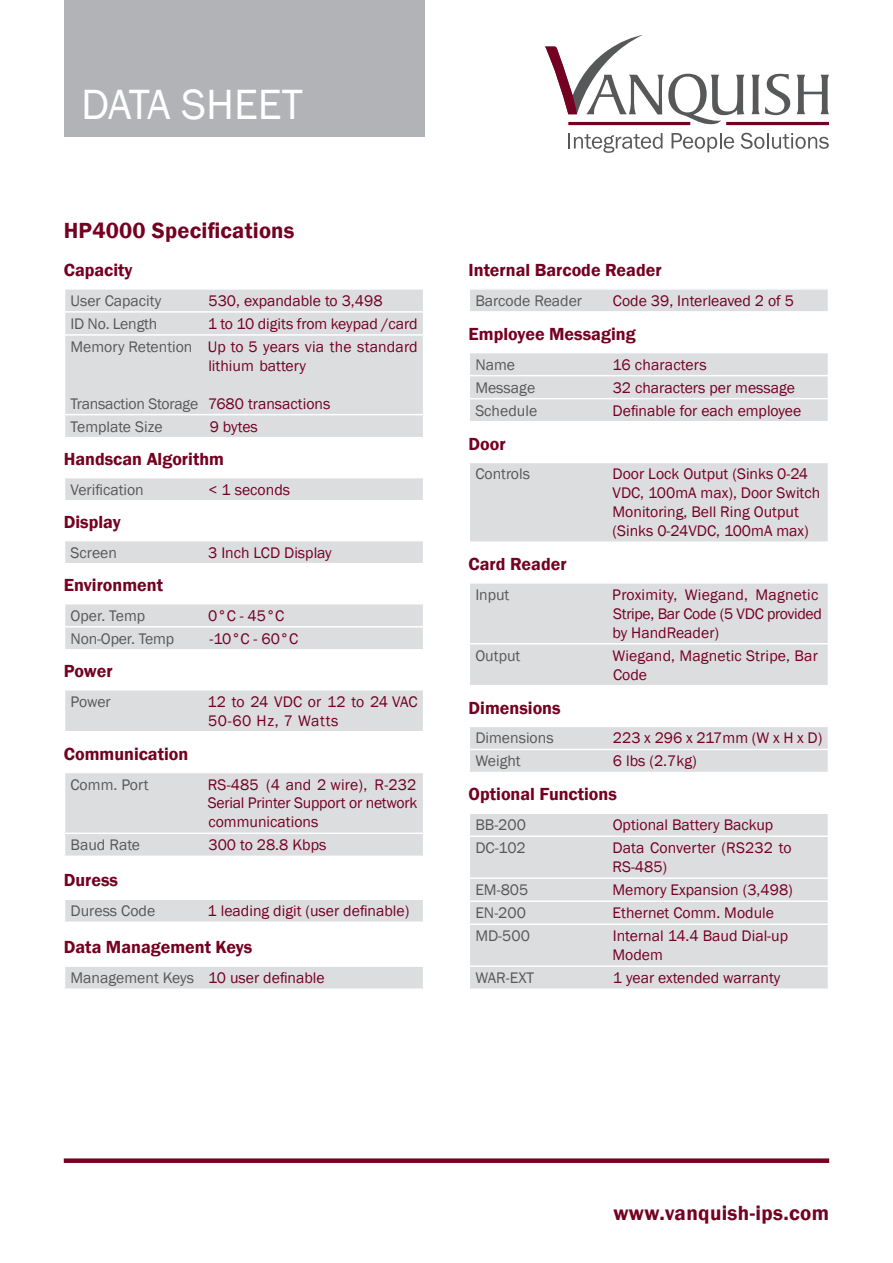
<style>
.page{position:relative;width:893px;height:1263px;background:#fff}
.page>*{position:absolute;margin:0;border:0;box-sizing:border-box;transform-origin:0 0}
.t1{font:43.5px "Franklin Gothic";color:#fff}
.t2{font:600 22.5px "Franklin Gothic";letter-spacing:.01em;color:#740022}
.t3{font:600 21px "Franklin Gothic";letter-spacing:.015em;color:#740022}
.t4{font:600 18px "Franklin Gothic";color:#740022}
.t5{font:15.75px/18.9px "Franklin Gothic";color:#740022}
.t6{font:15.75px/23.1px "Franklin Gothic";color:#57585a}
.s1{color:#57585a}
.s2{color:#740022}
</style>
<div class="page">
<svg style="left:751px;top:74px;width:39px;height:41px"></svg>
<svg style="left:797px;top:75px;width:32px;height:39px"></svg>
<hr style="left:568px;top:122px;width:122px;height:3px;background:#740022">
<hr style="left:726px;top:122px;width:103px;height:3px;background:#740022">
<svg style="left:545px;top:35px;width:199px;height:89px"></svg>
<svg style="left:568px;top:133px;width:94px;height:20px"></svg>
<svg style="left:672px;top:133px;width:62px;height:19px"></svg>
<svg style="left:741px;top:133px;width:88px;height:16px"></svg>
<div style="left:64px;top:0;width:360px;height:136px;background:#b2b3b7"></div>
<div style="left:65px;top:290px;width:358px;height:147px;background:#dcdddf"></div>
<hr style="left:64px;top:311px;width:360px;height:2px;background:#fff">
<hr style="left:64px;top:334px;width:360px;height:2px;background:#fff">
<hr style="left:64px;top:414px;width:360px;height:1px;background:#fff">
<div style="left:470px;top:584px;width:358px;height:101px;background:#dcdddf"></div>
<hr style="left:469px;top:643px;width:360px;height:1px;background:#fff">
<div style="left:470px;top:353px;width:358px;height:68px;background:#dcdddf"></div>
<hr style="left:469px;top:398px;width:360px;height:1px;background:#fff">
<div style="left:65px;top:773px;width:358px;height:82px;background:#dcdddf"></div>
<div style="left:469px;top:462px;width:359px;height:80px;background:#dcdddf"></div>
<hr style="left:469px;top:462px;width:360px;height:1px;background:#fff">
<hr style="left:469px;top:463px;width:1px;height:78px;background:#fff">
<hr style="left:469px;top:541px;width:360px;height:2px;background:#fff">
<svg style="left:65px;top:604px;width:358px;height:45px;background:#dddee0"></svg>
<div style="left:470px;top:727px;width:358px;height:45px;background:#dcdddf"></div>
<div style="left:65px;top:478px;width:359px;height:23px;background:#dcdddf"></div>
<svg style="left:423px;top:478px;width:1px;height:22px"></svg>
<hr style="left:64px;top:500px;width:360px;height:1px;background:#fff">
<div style="left:65px;top:541px;width:359px;height:23px;background:#dcdddf"></div>
<svg style="left:423px;top:541px;width:1px;height:22px"></svg>
<hr style="left:64px;top:563px;width:360px;height:1px;background:#fff">
<div style="left:65px;top:899px;width:359px;height:23px;background:#dcdddf"></div>
<hr style="left:64px;top:898px;width:360px;height:2px;background:#fff">
<svg style="left:423px;top:900px;width:1px;height:21px"></svg>
<hr style="left:64px;top:921px;width:360px;height:2px;background:#fff">
<div style="left:65px;top:966px;width:359px;height:23px;background:#dcdddf"></div>
<hr style="left:64px;top:965px;width:360px;height:2px;background:#fff">
<svg style="left:423px;top:967px;width:1px;height:21px"></svg>
<hr style="left:64px;top:988px;width:360px;height:2px;background:#fff">
<div style="left:469px;top:289px;width:359px;height:23px;background:#dcdddf"></div>
<hr style="left:469px;top:288px;width:360px;height:2px;background:#fff">
<svg style="left:469px;top:290px;width:1px;height:21px"></svg>
<hr style="left:469px;top:311px;width:360px;height:2px;background:#fff">
<div style="left:65px;top:690px;width:359px;height:42px;background:#dcdddf"></div>
<hr style="left:423px;top:690px;width:1px;height:41px;background:#fff">
<hr style="left:64px;top:731px;width:360px;height:1px;background:#fff">
<div style="left:470px;top:814px;width:358px;height:174px;background:#dcdddf"></div>
<hr style="left:469px;top:835px;width:360px;height:2px;background:#fff">
<hr style="left:469px;top:877px;width:360px;height:2px;background:#fff">
<hr style="left:469px;top:900px;width:360px;height:2px;background:#fff">
<hr style="left:469px;top:923px;width:360px;height:2px;background:#fff">
<hr style="left:469px;top:965px;width:360px;height:2px;background:#fff">
<div style="left:64px;top:1158px;width:765px;height:5px;background:#740022"></div>
<h1 class="t1" style="left:81px;top:78px;width:223px">DATA SHEET</h1>
<h2 class="t2" style="left:64px;top:217px;width:232px">HP4000 Specifications</h2>
<p class="t4" style="left:64px;top:259px;width:70px">Capacity</p>
<p class="t6" style="left:71px;top:289px;width:92px">User Capacity</p>
<p class="t5" style="left:208px;top:291px;width:176px">530, expandable to 3,498</p>
<p class="t6" style="left:71px;top:312px;width:88px">ID No. Length</p>
<p class="t5" style="left:71px;top:312px;width:349px;line-height:23.1px;text-align:right">1 to 10 digits from keypad /card<br><span class="s1">Memory Retention</span> Up to 5 years via the standard</p>
<p class="t5" style="left:208px;top:356px;width:99px">lithium battery</p>
<p class="t6" style="left:71px;top:392px;width:261px">Transaction Storage <span class="s2">7680 transactions<br></span>Template Size</p>
<p class="t5" style="left:210px;top:417px;width:50px">9 bytes</p>
<p class="t4" style="left:64px;top:448px;width:162px">Handscan Algorithm</p>
<p class="t6" style="left:71px;top:478px;width:75px">Verification</p>
<p class="t5" style="left:208px;top:480px;width:83px">&lt; 1 seconds</p>
<p class="t4" style="left:64px;top:511px;width:58px">Display</p>
<p class="t6" style="left:71px;top:541px;width:48px">Screen</p>
<p class="t5" style="left:208px;top:543px;width:125px">3 Inch LCD Display</p>
<p class="t4" style="left:64px;top:574px;width:101px">Environment</p>
<p class="t6" style="left:71px;top:604px;width:76px">Oper. Temp</p>
<p class="t5" style="left:208px;top:606px;width:78px">0°C - 45°C</p>
<p class="t6" style="left:71px;top:627px;width:105px">Non-Oper. Temp</p>
<p class="t5" style="left:209px;top:629px;width:90px">-10°C - 60°C</p>
<p class="t4" style="left:64px;top:660px;width:50px">Power</p>
<p class="t6" style="left:71px;top:690px;width:42px">Power</p>
<p class="t5" style="left:208px;top:692px;width:211px">12 to 24 VDC or 12 to 24 VAC<br>50-60 Hz, 7 Watts</p>
<p class="t4" style="left:64px;top:743px;width:126px">Communication</p>
<p class="t6" style="left:71px;top:773px;width:80px">Comm. Port</p>
<p class="t5" style="left:208px;top:775px;width:211px;text-align:justify">RS-485 (4 and 2 wire), R-232<br>Serial Printer Support or network communications</p>
<p class="t6" style="left:71px;top:834px;width:71px">Baud Rate</p>
<p class="t5" style="left:208px;top:836px;width:120px">300 to 28.8 Kbps</p>
<p class="t4" style="left:64px;top:869px;width:56px">Duress</p>
<p class="t6" style="left:71px;top:900px;width:86px">Duress Code</p>
<p class="t5" style="left:208px;top:902px;width:203px">1 leading digit (user definable)</p>
<p class="t4" style="left:64px;top:936px;width:190px">Data Management Keys</p>
<p class="t5" style="left:71px;top:969px;width:256px"><span class="s1">Management Keys</span> 10 user definable</p>
<p class="t4" style="left:469px;top:259px;width:194px">Internal Barcode Reader</p>
<p class="t6" style="left:475px;top:289px;width:108px">Barcode Reader</p>
<p class="t5" style="left:613px;top:291px;width:183px">Code 39, Interleaved 2 of 5</p>
<p class="t4" style="left:469px;top:323px;width:169px">Employee Messaging</p>
<p class="t6" style="left:475px;top:353px;width:41px">Name</p>
<p class="t5" style="left:613px;top:355px;width:96px">16 characters</p>
<p class="t6" style="left:475px;top:376px;width:61px">Message</p>
<p class="t5" style="left:613px;top:378px;width:184px">32 characters per message</p>
<p class="t6" style="left:475px;top:399px;width:63px">Schedule</p>
<p class="t5" style="left:613px;top:401px;width:190px">Definable for each employee</p>
<p class="t4" style="left:469px;top:433px;width:39px">Door</p>
<p class="t6" style="left:475px;top:463px;width:56px">Controls</p>
<p class="t5" style="left:612px;top:465px;width:209px">Door Lock Output (Sinks 0-24<br>VDC, 100mA max), Door Switch<br>Monitoring, Bell Ring Output (Sinks 0-24VDC, 100mA max)</p>
<p class="t4" style="left:469px;top:553px;width:100px">Card Reader</p>
<p class="t6" style="left:475px;top:583px;width:36px">Input</p>
<p class="t5" style="left:612px;top:586px;width:211px">Proximity, Wiegand, Magnetic<br>Stripe, Bar Code (5 VDC provided by HandReader)</p>
<p class="t6" style="left:475px;top:644px;width:47px">Output</p>
<p class="t5" style="left:612px;top:646px;width:207px">Wiegand, Magnetic Stripe, Bar<br>Code</p>
<p class="t4" style="left:469px;top:696px;width:94px">Dimensions</p>
<p class="t6" style="left:475px;top:727px;width:80px">Dimensions</p>
<p class="t5" style="left:613px;top:729px;width:211px">223 x 296 x 217mm (W x H x D)</p>
<p class="t6" style="left:475px;top:750px;width:47px">Weight</p>
<p class="t5" style="left:613px;top:752px;width:85px">6 lbs (2.7kg)</p>
<p class="t4" style="left:469px;top:783px;width:150px">Optional Functions</p>
<p class="t6" style="left:475px;top:814px;width:52px">BB-200</p>
<p class="t5" style="left:613px;top:816px;width:162px">Optional Battery Backup</p>
<p class="t6" style="left:475px;top:837px;width:52px">DC-102</p>
<p class="t5" style="left:612px;top:839px;width:181px">Data Converter (RS232 to<br>RS-485)</p>
<p class="t6" style="left:475px;top:879px;width:55px">EM-805</p>
<p class="t5" style="left:612px;top:881px;width:182px">Memory Expansion (3,498)</p>
<p class="t6" style="left:475px;top:902px;width:52px">EN-200</p>
<p class="t5" style="left:613px;top:904px;width:163px">Ethernet Comm. Module</p>
<p class="t6" style="left:475px;top:925px;width:56px">MD-500</p>
<p class="t5" style="left:612px;top:927px;width:177px">Internal 14.4 Baud Dial-up<br>Modem</p>
<p class="t6" style="left:475px;top:967px;width:60px">WAR-EXT</p>
<p class="t5" style="left:613px;top:969px;width:169px">1 year extended warranty</p>
<h3 class="t3" style="left:613px;top:1199px;width:217px">www.vanquish-ips.com</h3>
</div>
